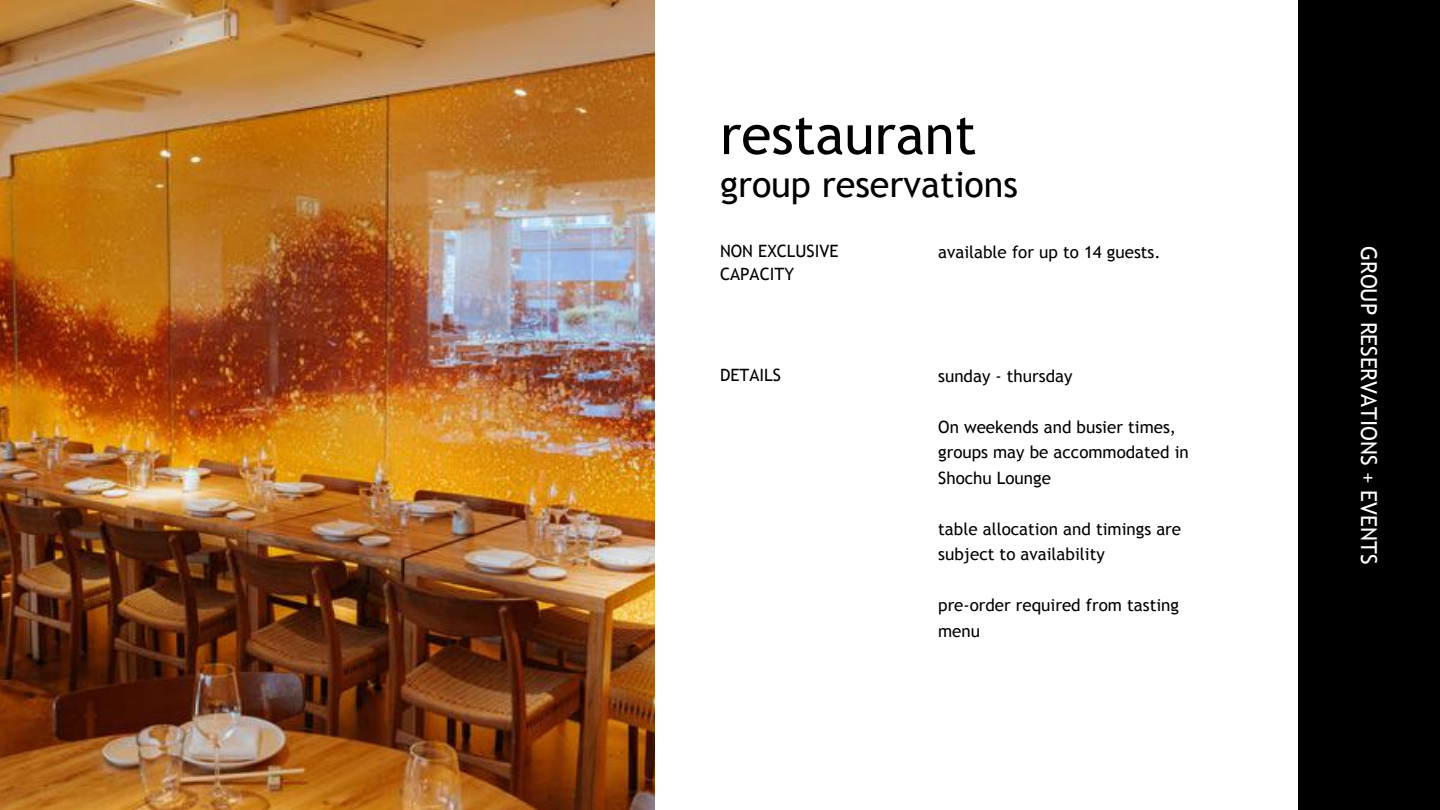
<style>
.page{position:relative;width:1440px;height:810px;background:#fff}
.page>*{position:absolute;margin:0;border:0;box-sizing:border-box;transform-origin:0 0}
.t1{font:55px "Trebuchet MS";color:#000}
.t2{font:36px "Trebuchet MS";color:#000}
.t3{font:22px "Trebuchet MS";color:#fff}
.t4{font:17px/25.5px "Trebuchet MS";color:#000}
</style>
<div class="page">
<img style="left:0;top:0;width:654px;height:810px">
<div style="left:1298px;top:0;width:142px;height:810px;background:#000"></div>
<h1 class="t1" style="left:720px;top:103px;width:258px">restaurant</h1>
<h2 class="t2" style="left:720px;top:163px;width:300px">group reservations</h2>
<p class="t4" style="left:720px;top:238px;width:120px">NON EXCLUSIVE</p>
<p class="t4" style="left:938px;top:239px;width:224px">available for up to 14 guests.</p>
<p class="t4" style="left:720px;top:262px;width:76px">CAPACITY</p>
<p class="t4" style="left:720px;top:362px;width:62px">DETAILS</p>
<p class="t4" style="left:938px;top:363px;width:136px">sunday - thursday</p>
<p class="t4" style="left:938px;top:414px;width:252px">On weekends and busier times, groups may be accommodated in<br>Shochu Lounge</p>
<p class="t4" style="left:938px;top:516px;width:244px">table allocation and timings are subject to availability</p>
<p class="t4" style="left:938px;top:592px;width:242px">pre-order required from tasting menu</p>
<p class="t3" style="left:1382px;top:246px;width:320px;rotate:90deg">GROUP RESERVATIONS + EVENTS</p>
</div>
